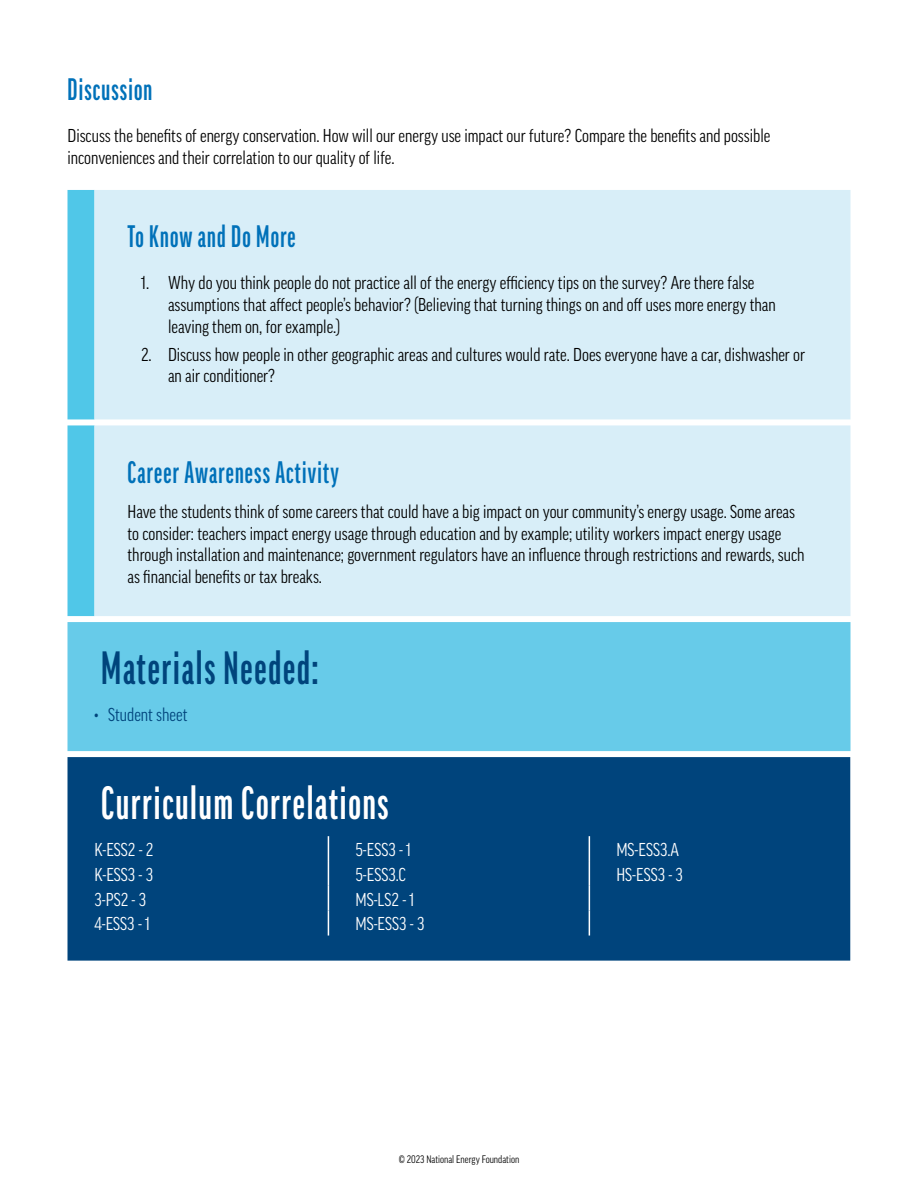
<style>
.page{position:relative;width:918px;height:1188px;background:#fff}
.page>*{position:absolute;margin:0;border:0;box-sizing:border-box;transform-origin:0 0}
.t1{font:700 45px "Good Pro Comp";letter-spacing:.04em;color:#fff}
.t2{font:700 45px "Good Pro Comp";letter-spacing:.04em;color:#00447c}
.t3{font:700 30px "Good Pro Comp";letter-spacing:.04em;color:#0071b9}
.t4{font:condensed 18px/21.6px "Good Pro";color:#000}
.t5{font:condensed 18px "Good Pro";color:#fff}
.t6{font:condensed 18px "Good Pro";color:#00447c}
.t7{font:condensed 10.5px "Good Pro";color:#000}
</style>
<div class="page">
<div style="left:68px;top:190px;width:26px;height:229px;background:#50c7e8"></div>
<div style="left:94px;top:190px;width:756px;height:229px;background:#d8eef8"></div>
<div style="left:68px;top:425px;width:26px;height:191px;background:#50c7e8"></div>
<div style="left:94px;top:425px;width:756px;height:191px;background:#d8eef8"></div>
<div style="left:68px;top:622px;width:782px;height:129px;background:#67cbe9"></div>
<div style="left:68px;top:757px;width:782px;height:204px;background:#00447c"></div>
<svg style="left:328px;top:836px;width:1px;height:100px"></svg>
<svg style="left:589px;top:836px;width:1px;height:100px"></svg>
<h2 class="t3" style="left:68px;top:73px;width:86px">Discussion</h2>
<p class="t4" style="left:68px;top:125px;width:704px">Discuss the benefits of energy conservation. How will our energy use impact our future? Compare the benefits and possible inconveniences and their correlation to our quality of life.</p>
<h2 class="t3" style="left:128px;top:220px;width:170px">To Know and Do More</h2>
<p class="t4" style="left:168px;top:272px;width:609px;text-indent:-27px">1. Why do you think people do not practice all of the energy efficiency tips on the survey? Are there false assumptions that affect people’s behavior? (Believing that turning things on and off uses more energy than leaving them on, for example.)</p>
<p class="t4" style="left:168px;top:344px;width:639px;text-indent:-27px">2. Discuss how people in other geographic areas and cultures would rate. Does everyone have a car, dishwasher or an air conditioner?</p>
<h2 class="t3" style="left:128px;top:456px;width:213px">Career Awareness Activity</h2>
<p class="t4" style="left:128px;top:501px;width:679px">Have the students think of some careers that could have a big impact on your community’s energy usage. Some areas to consider: teachers impact energy usage through education and by example; utility workers impact energy usage through installation and maintenance; government regulators have an influence through restrictions and rewards, such as financial benefits or tax breaks.</p>
<h1 class="t2" style="left:101px;top:643px;width:219px">Materials Needed:</h1>
<p class="t6" style="left:94px;top:704px;width:95px">• Student sheet</p>
<h1 class="t1" style="left:101px;top:778px;width:289px">Curriculum Correlations</h1>
<p class="t5" style="left:94px;top:839px;width:60px">K-ESS2 - 2</p>
<p class="t5" style="left:355px;top:839px;width:58px">5-ESS3 - 1</p>
<p class="t5" style="left:616px;top:839px;width:64px">MS-ESS3.A</p>
<p class="t5" style="left:94px;top:864px;width:60px">K-ESS3 - 3</p>
<p class="t5" style="left:355px;top:864px;width:52px">5-ESS3.C</p>
<p class="t5" style="left:616px;top:864px;width:68px">HS-ESS3 - 3</p>
<p class="t5" style="left:94px;top:889px;width:53px">3-PS2 - 3</p>
<p class="t5" style="left:355px;top:889px;width:61px">MS-LS2 - 1</p>
<p class="t5" style="left:94px;top:914px;width:58px">4-ESS3 - 1</p>
<p class="t5" style="left:355px;top:914px;width:71px">MS-ESS3 - 3</p>
<p class="t7" style="left:399px;top:1153px;width:122px">© 2023 National Energy Foundation</p>
</div>
